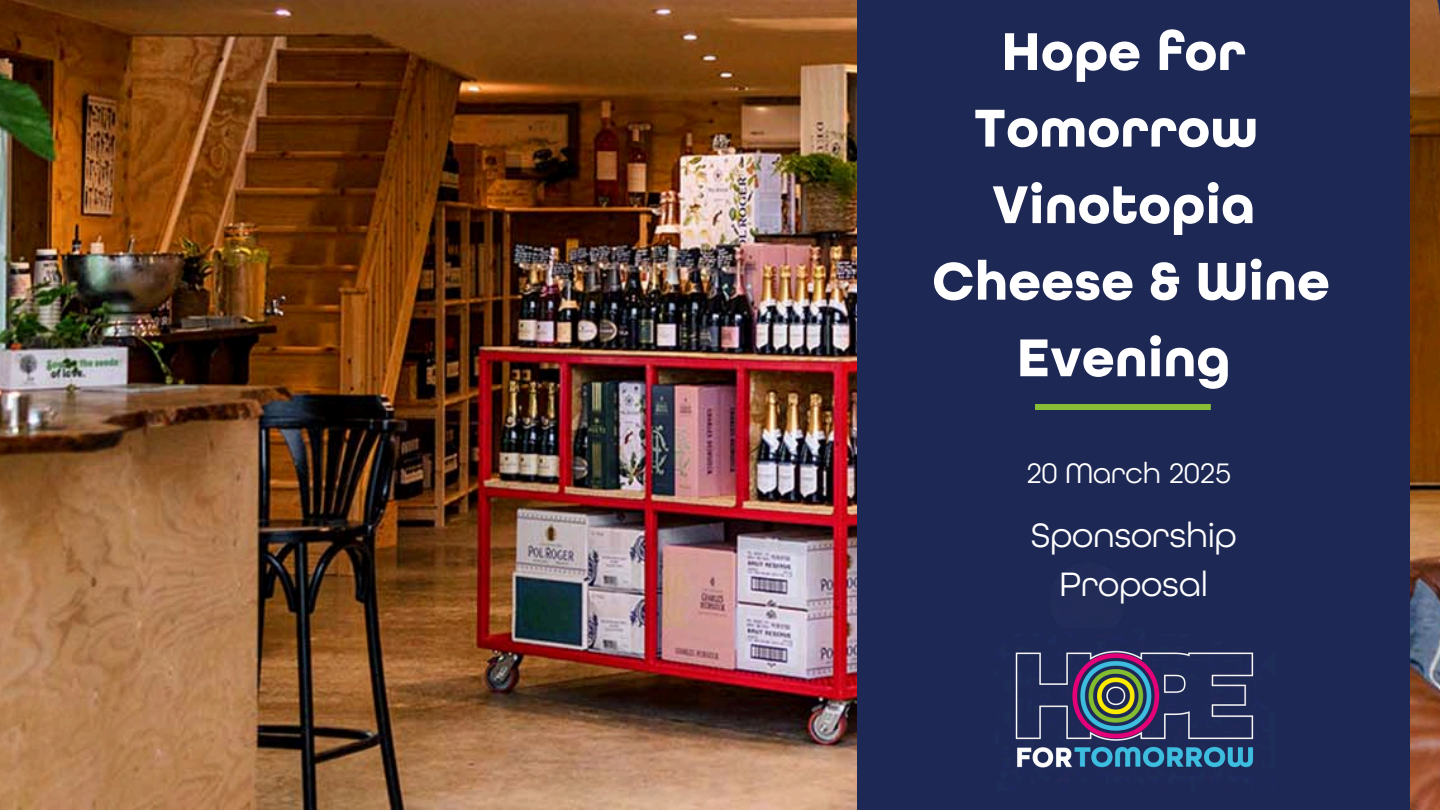
<style>
.page{position:relative;width:1440px;height:810px;background:#fff}
.page>*{position:absolute;margin:0;border:0;box-sizing:border-box;transform-origin:0 0}
.t1{font:700 56.2px/76.6px "All Round Gothic W03";color:#fff;text-align:center}
.t2{font:35.8px/49.5px "All Round Gothic W03";color:#fff;text-align:center}
.t3{font:29.8px "All Round Gothic W03";color:#fff}
</style>
<div class="page">
<img style="left:0;top:0;width:1440px;height:810px">
<div style="left:858px;top:0;width:552px;height:810px;background:#1e2855"></div>
<div style="left:1050px;top:563px;width:76px;height:65px;background:#212c57"></div>
<img style="left:1036px;top:405px;width:175px;height:4px">
<img style="left:993px;top:628px;width:282px;height:162px">
<p class="t1" style="left:932px;top:14px;width:399px">Hope for<br>Tomorrow<br>Vinotopia<br>Cheese &amp; Wine<br>Evening</p>
<p class="t3" style="left:1026px;top:455px;width:206px">20 March 2025</p>
<h1 class="t2" style="left:1031px;top:509px;width:207px">Sponsorship<br>Proposal</h1>
</div>
